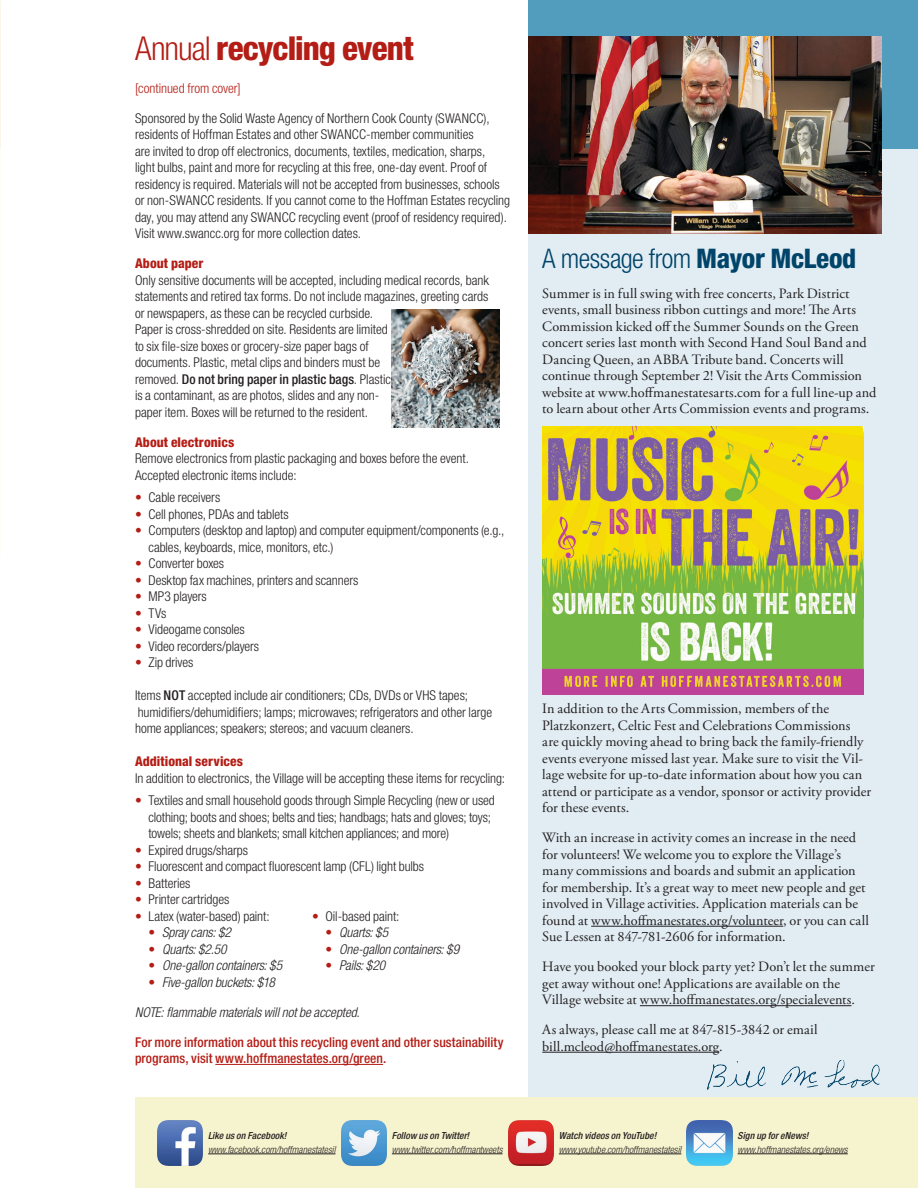
<style>
.page{position:relative;width:918px;height:1188px;background:#fff}
.page>*{position:absolute;margin:0;border:0;box-sizing:border-box;transform-origin:0 0}
._01A-headline_A{font:800 condensed 33px "Helvetica Neue LT Std";letter-spacing:-.03em;color:#b41d15}
._03-headline_C{font:300 condensed 27px "Helvetica Neue LT Std";letter-spacing:-.02em;color:#00446a}
._05-body{font:14.25px/16.5px "Adobe Garamond Pro";letter-spacing:.005em;color:#231f20}
._05-body-2{font:300 condensed 13.5px/16.5px "Helvetica Neue LT Std";letter-spacing:-.005em;color:#231f20}
._06-body_bullets{font:300 condensed 13.5px/16.5px "Helvetica Neue LT Std";color:#231f20}
._10-more_info{font:500 condensed 13.5px/16.5px "Helvetica Neue LT Std";letter-spacing:.005em;color:#b41d15}
._06-body_bullets-2{font:italic 300 condensed 13.5px "Helvetica Neue LT Std";letter-spacing:-.01em;color:#231f20}
._07-body_head_A{font:800 condensed 13.5px "Helvetica Neue LT Std";letter-spacing:.005em;color:#b41d15}
._05-body-3{font:italic 300 condensed 13.5px "Helvetica Neue LT Std";letter-spacing:-.005em;color:#231f20}
._06-body_bullets-las{font:italic 300 condensed 13.5px "Helvetica Neue LT Std";letter-spacing:-.01em;color:#231f20}
._05-body-4{font:300 condensed 13.5px "Helvetica Neue LT Std";color:#b41d15}
._11-Caption{font:italic 300 condensed 9.75px "Helvetica Neue LT Std";color:#231f20}
._11-Caption-2{font:italic 500 condensed 9.75px "Helvetica Neue LT Std";letter-spacing:.01em;color:#231f20}
.s1{font-weight:300}
.s2{font-weight:500}
.s3{font-weight:500;color:#b41d15}
.s4{font-style:normal;color:#b41d15}
.s5{font-weight:800}
</style>
<div class="page">
<div style="left:529px;top:0;width:389px;height:1188px;background:#e1edf3"></div>
<div style="left:529px;top:0;width:389px;height:148px;background:#529cbe"></div>
<img style="left:529px;top:36px;width:353px;height:198px">
<div style="left:135px;top:1098px;width:783px;height:90px;background:#f6f3cf"></div>
<hr style="left:208px;top:1154px;width:128px;height:1px;background:#231f20">
<hr style="left:738px;top:1154px;width:110px;height:1px;background:#231f20">
<hr style="left:392px;top:1154px;width:111px;height:1px;background:#231f20">
<hr style="left:559px;top:1154px;width:122px;height:1px;background:#231f20">
<img style="left:157px;top:1120px;width:46px;height:46px">
<img style="left:341px;top:1120px;width:45px;height:46px">
<img style="left:508px;top:1120px;width:45px;height:46px">
<img style="left:687px;top:1120px;width:45px;height:46px">
<hr style="left:591px;top:926px;width:192px;height:1px;background:#231f20">
<hr style="left:640px;top:1005px;width:211px;height:1px;background:#231f20">
<hr style="left:542px;top:1052px;width:177px;height:1px;background:#231f20">
<hr style="left:215px;top:1064px;width:168px;height:1px;background:#b41d15">
<img style="left:542px;top:427px;width:322px;height:268px">
<img style="left:708px;top:1061px;width:171px;height:28px">
<img style="left:392px;top:310px;width:108px;height:118px">
<p class="_01A-headline_A" style="left:135px;top:27px;width:280px"><span class="s1">Annual</span> recycling event</p>
<p class="_05-body-4" style="left:135px;top:80px;width:107px">[continued from cover]</p>
<p class="_05-body-2" style="left:135px;top:109px;width:377px">Sponsored by the Solid Waste Agency of Northern Cook County (SWANCC), residents of Hoffman Estates and other SWANCC-member communities<br>are invited to drop off electronics, documents, textiles, medication, sharps,<br>light bulbs, paint and more for recycling at this free, one-day event. Proof of residency is required. Materials will not be accepted from businesses, schools or non-SWANCC residents. If you cannot come to the Hoffman Estates recycling day, you may attend any SWANCC recycling event (proof of residency required).<br>Visit www. swancc.org for more collection dates.</p>
<p class="_07-body_head_A" style="left:135px;top:255px;width:70px">About paper</p>
<p class="_05-body-2" style="left:135px;top:271px;width:355px">Only sensitive documents will be accepted, including medical records, bank statements and retired tax forms. Do not include magazines, greeting cards or newspapers, as these can be recycled curbside.<br>Paper is cross-shredded on site. Residents are limited<br>to six file-size boxes or grocery-size paper bags of<br>documents. Plastic, metal clips and binders must be<br>removed. <span class="s2">Do not bring paper in plastic bags</span>. Plastic<br>is a contaminant, as are photos, slides and any non-<br>paper item. Boxes will be returned to the resident.</p>
<p class="_07-body_head_A" style="left:135px;top:433px;width:101px">About electronics</p>
<p class="_05-body-2" style="left:135px;top:450px;width:333px">Remove electronics from plastic packaging and boxes before the event.<br>Accepted electronic items include:</p>
<p class="_05-body-2" style="left:135px;top:489px;width:87px"><span class="s3">•</span> Cable receivers</p>
<p class="_05-body-2" style="left:135px;top:505px;width:155px"><span class="s3">•</span> Cell phones, PDAs and tablets</p>
<p class="_05-body-2" style="left:148px;top:522px;width:357px;text-indent:-14px"><span class="s3">•</span> Computers (desktop and laptop) and computer equipment/components (e.g., cables, keyboards, mice, monitors, etc.)</p>
<p class="_05-body-2" style="left:135px;top:555px;width:91px"><span class="s3">•</span> Converter boxes</p>
<p class="_05-body-2" style="left:135px;top:571px;width:225px"><span class="s3">•</span> Desktop fax machines, printers and scanners</p>
<p class="_05-body-2" style="left:135px;top:588px;width:73px"><span class="s3">•</span> MP3 players</p>
<p class="_05-body-2" style="left:135px;top:604px;width:33px"><span class="s3">•</span> TVs</p>
<p class="_05-body-2" style="left:135px;top:621px;width:111px"><span class="s3">•</span> Videogame consoles</p>
<p class="_05-body-2" style="left:135px;top:637px;width:126px"><span class="s3">•</span> Video recorders/players</p>
<p class="_05-body-2" style="left:135px;top:654px;width:60px"><span class="s3">•</span> Zip drives</p>
<p class="_06-body_bullets" style="left:135px;top:687px;width:359px">Items <span class="s2">NOT</span> accepted include air conditioners; CDs, DVDs or VHS tapes; humidifiers/dehumidifiers; lamps; microwaves; refrigerators and other large home appliances; speakers; stereos; and vacuum cleaners.</p>
<p class="_07-body_head_A" style="left:135px;top:753px;width:110px">Additional services</p>
<p class="_05-body-2" style="left:135px;top:769px;width:372px">In addition to electronics, the Village will be accepting these items for recycling:</p>
<p class="_05-body-2" style="left:148px;top:792px;width:348px;text-indent:-14px"><span class="s3">•</span> Textiles and small household goods through Simple Recycling (new or used clothing; boots and shoes; belts and ties; handbags; hats and gloves; toys; towels; sheets and blankets; small kitchen appliances; and more)</p>
<p class="_05-body-2" style="left:135px;top:841px;width:115px"><span class="s3">•</span> Expired drugs/sharps</p>
<p class="_05-body-2" style="left:135px;top:858px;width:291px"><span class="s3">•</span> Fluorescent and compact fluorescent lamp (CFL) light bulbs</p>
<p class="_05-body-2" style="left:135px;top:874px;width:57px"><span class="s3">•</span> Batteries</p>
<p class="_05-body-2" style="left:135px;top:891px;width:96px"><span class="s3">•</span> Printer cartridges</p>
<p class="_05-body-2" style="left:135px;top:907px;width:136px"><span class="s3">•</span> Latex (water-based) paint:</p>
<p class="_06-body_bullets-2" style="left:148px;top:925px;width:84px"><span class="s4">•</span> Spray cans: $2</p>
<p class="_06-body_bullets-2" style="left:148px;top:941px;width:80px"><span class="s4">•</span> Quarts: $2.50</p>
<p class="_06-body_bullets-2" style="left:148px;top:958px;width:135px"><span class="s4">•</span> One-gallon containers: $5</p>
<p class="_06-body_bullets-las" style="left:148px;top:974px;width:128px"><span class="s4">•</span> Five-gallon buckets: $18</p>
<p class="_05-body-3" style="left:135px;top:1004px;width:226px">NOTE: flammable materials will not be accepted.</p>
<p class="_10-more_info" style="left:135px;top:1033px;width:370px">For more information about this recycling event and other sustainability programs, visit www.hoffmanestates.org/green.</p>
<p class="_05-body-2" style="left:312px;top:907px;width:89px"><span class="s3">•</span> Oil-based paint:</p>
<p class="_06-body_bullets-2" style="left:326px;top:925px;width:64px"><span class="s4">•</span> Quarts: $5</p>
<p class="_06-body_bullets-2" style="left:326px;top:941px;width:135px"><span class="s4">•</span> One-gallon containers: $9</p>
<p class="_06-body_bullets-las" style="left:326px;top:958px;width:61px"><span class="s4">•</span> Pails: $20</p>
<p class="_11-Caption-2" style="left:208px;top:1130px;width:80px">Like us on Facebook!</p>
<p class="_11-Caption" style="left:208px;top:1144px;width:129px">www.facebook.com/hoffmanestatesil</p>
<p class="_11-Caption-2" style="left:392px;top:1130px;width:79px">Follow us on Twitter!</p>
<p class="_11-Caption" style="left:392px;top:1144px;width:112px">www.twitter.com/hoffmantweets</p>
<p class="_03-headline_C" style="left:542px;top:243px;width:315px">A message from <span class="s5">Mayor McLeod</span></p>
<p class="_05-body" style="left:542px;top:286px;width:336px">Summer is in full swing with free concerts, Park District events, small business ribbon cuttings and more! The Arts Commission kicked off the Summer Sounds on the Green concert series last month with Second Hand Soul Band and Dancing Queen, an ABBA Tribute band. Concerts will continue through September 2! Visit the Arts Commission website at www.hoffmanestatesarts.com for a full line-up and to learn about other Arts Commission events and programs.</p>
<p class="_05-body" style="left:542px;top:701px;width:330px">In addition to the Arts Commission, members of the Platzkonzert, Celtic Fest and Celebrations Commissions<br>are quickly moving ahead to bring back the family-friendly events everyone missed last year. Make sure to visit the Vil&shy;lage website for up-to-date information about how you can attend or participate as a vendor, sponsor or activity provider for these events.</p>
<p class="_05-body" style="left:542px;top:830px;width:328px">With an increase in activity comes an increase in the need for volunteers! We welcome you to explore the Village’s many commissions and boards and submit an application for membership. It’s a great way to meet new people and get involved in Village activities. Application materials can be found at www.hoffmanestates.org/volunteer, or you can call Sue Lessen at 847-781-2606 for information.</p>
<p class="_05-body" style="left:542px;top:959px;width:334px">Have you booked your block party yet? Don’t let the summer get away without one! Applications are available on the<br>Village website at www.hoffmanestates.org/specialevents.</p>
<p class="_05-body" style="left:542px;top:1022px;width:277px">As always, please call me at 847-815-3842 or email bill.mcleod@hoffmanestates.org.</p>
<p class="_11-Caption-2" style="left:559px;top:1130px;width:99px">Watch videos on YouTube!</p>
<p class="_11-Caption" style="left:559px;top:1144px;width:124px">www.youtube.com/hoffmanestatesil</p>
<p class="_11-Caption-2" style="left:738px;top:1130px;width:73px">Sign up for eNews!</p>
<p class="_11-Caption" style="left:738px;top:1144px;width:112px">www.hoffmanestates.org/enews</p>
</div>
